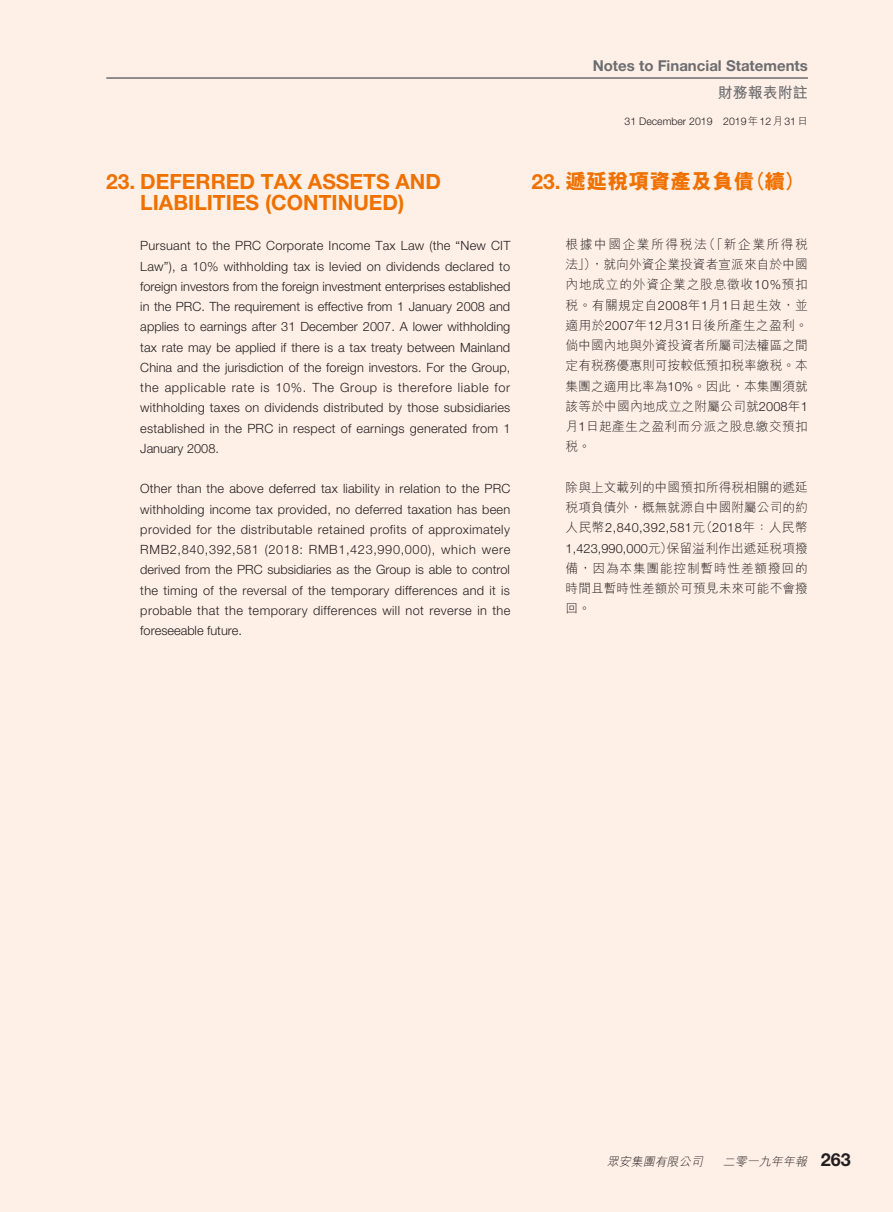
<style>
.page{position:relative;width:893px;height:1212px;background:#fff0e7}
.page>*{position:absolute;margin:0;border:0;box-sizing:border-box;transform-origin:0 0}
.t1{font:700 21px/21px "Helvetica Neue LT Std";color:#ef7100;text-align:center}
.t2{font:800 21px "M Hei HK";color:#ef7100}
.t3{font:700 15px "Helvetica Neue LT Std";color:#6c6d70}
.t4{font:700 15px "M Hei HK";color:#6c6d70}
.t5{font:300 12.75px/20.2px "Helvetica Neue LT Std";letter-spacing:.02em;color:#231f20;text-align:justify}
.t6{font:300 12.75px/20.2px "M Hei HK";color:#231f20;text-align:justify}
.t7{font:italic 300 12px "M Hei HK";color:#231f20}
.t8{font:300 10.5px "Helvetica Neue LT Std";color:#231f20}
.s1{font-family:"M Hei HK"}
.s2{font-family:"Helvetica Neue LT Std";font-weight:700}
.s3{font-family:"Helvetica Neue LT Std"}
.s4{font-family:"Helvetica Neue LT Std";font-weight:700;font-style:normal;font-size:18px}
</style>
<div class="page">
<hr style="left:106px;top:77px;width:702px;height:2px;background:#6c6d70">
<h1 class="t1" style="left:106px;top:170px;width:336px">23. DEFERRED TAX ASSETS AND<br>LIABILITIES (CONTINUED)</h1>
<p class="t5" style="left:140px;top:235px;width:372px">Pursuant to the PRC Corporate Income Tax Law (the “New CIT Law”), a 10% withholding tax is levied on dividends declared to foreign investors from the foreign investment enterprises established in the PRC. The requirement is effective from 1 January 2008 and applies to earnings after 31 December 2007. A lower withholding tax rate may be applied if there is a tax treaty between Mainland China and the jurisdiction of the foreign investors. For the Group, the applicable rate is 10%. The Group is therefore liable for withholding taxes on dividends distributed by those subsidiaries established in the PRC in respect of earnings generated from 1<br>January 2008.</p>
<p class="t5" style="left:140px;top:478px;width:372px">Other than the above deferred tax liability in relation to the PRC withholding income tax provided, no deferred taxation has been provided for the distributable retained profits of approximately RMB2,840,392,581 (2018: RMB1,423,990,000), which were derived from the PRC subsidiaries as the Group is able to control the timing of the reversal of the temporary differences and it is probable that the temporary differences will not reverse in the foreseeable future.</p>
<p class="t3" style="left:593px;top:56px;width:217px">Notes to Financial Statements</p>
<p class="t4" style="left:718px;top:82px;width:91px">財務報表附註</p>
<p class="t8" style="left:625px;top:115px;width:185px">31 December 2019 2019<span class="s1">年</span>12<span class="s1">月</span>31<span class="s1">日</span></p>
<h1 class="t2" style="left:531px;top:167px;width:274px"><span class="s2">23.</span> 遞延稅項資產及負債（續）</h1>
<p class="t6" style="left:566px;top:234px;width:244px">根據中國企業所得稅法（「新企業所得稅法」），就向外資企業投資者宣派來自於中國內地成立的外資企業之股息徵收<span class="s3">10%</span>預扣稅。有關規定自<span class="s3">2008</span>年<span class="s3">1</span>月<span class="s3">1</span>日起生效，並適用於<span class="s3">2007</span>年<span class="s3">12</span>月<span class="s3">31</span>日後所產生之盈利。倘中國內地與外資投資者所屬司法權區之間定有稅務優惠則可按較低預扣稅率繳稅。本集團之適用比率為<span class="s3">10%</span>。因此，本集團須就該等於中國內地成立之附屬公司就<span class="s3">2008</span>年<span class="s3">1</span>月<span class="s3">1</span>日起產生之盈利而分派之股息繳交預扣稅。</p>
<p class="t6" style="left:566px;top:477px;width:244px">除與上文載列的中國預扣所得稅相關的遞延稅項負債外，概無就源自中國附屬公司的約</p>
<p class="t5" style="left:566px;top:517px;width:244px"><span class="s1">人民幣</span>2,840,392,581<span class="s1">元（</span>2018<span class="s1">年：人民幣<br></span>1,423,990,000<span class="s1">元）保留溢利作出遞延稅項撥</span></p>
<p class="t6" style="left:566px;top:557px;width:244px">備，因為本集團能控制暫時性差額撥回的時間且暫時性差額於可預見未來可能不會撥回。</p>
<p class="t7" style="left:607px;top:1153px;width:101px">眾安集團有限公司</p>
<p class="t7" style="left:723px;top:1153px;width:129px">二零一九年年報 <span class="s4">263</span></p>
</div>
